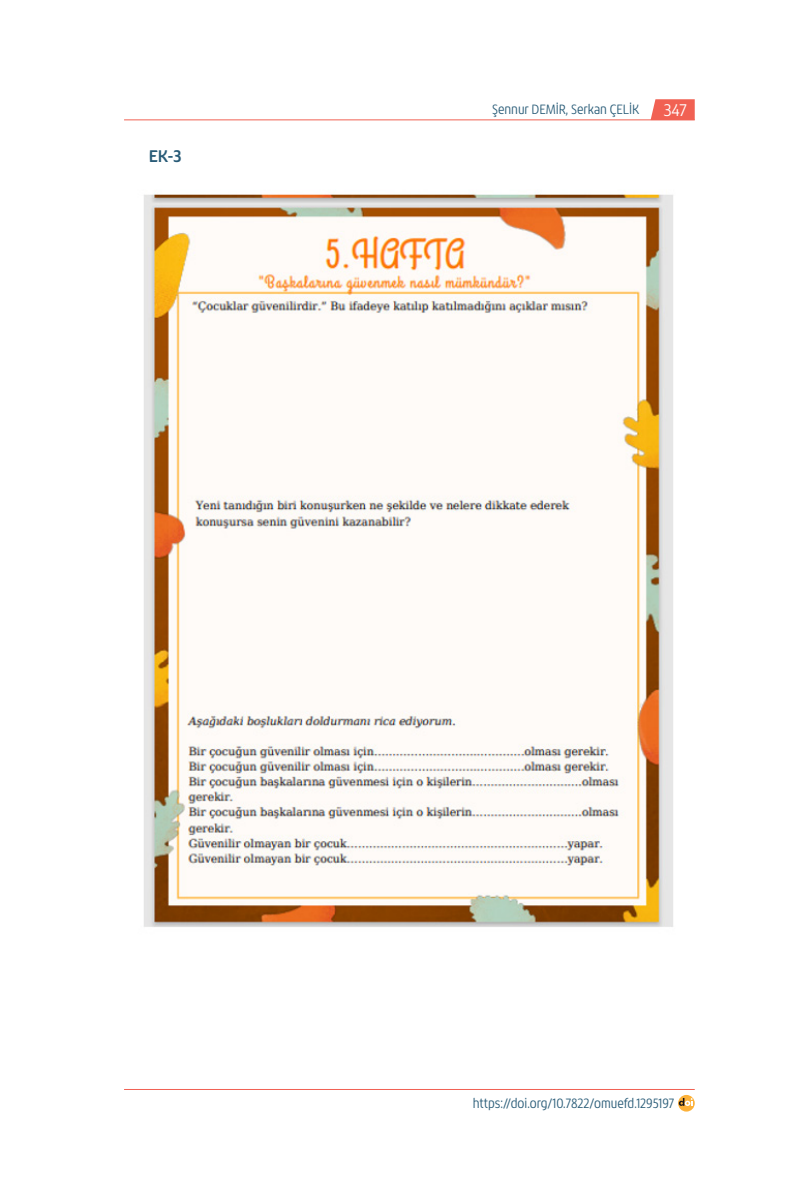
<style>
.page{position:relative;width:794px;height:1191px;background:#fff}
.page>*{position:absolute;margin:0;border:0;box-sizing:border-box;transform-origin:0 0}
.ARA_BASLIK{font:17.5px "Chypre Nor Bol";color:#285b77}
.t1{font:17.5px "Chypre Nor Boo";color:#fff}
.t2{font:14px "Chypre Con Boo";color:#285b77}
</style>
<div class="page">
<svg style="left:650px;top:99px;width:44px;height:21px"></svg>
<hr style="left:124px;top:120px;width:570px;height:1px;background:#f16153">
<hr style="left:124px;top:1089px;width:570px;height:1px;background:#f16153">
<svg style="left:678px;top:1095px;width:16px;height:16px"></svg>
<svg style="left:679px;top:1098px;width:13px;height:8px"></svg>
<img style="left:144px;top:193px;width:529px;height:734px">
<p class="ARA_BASLIK" style="left:149px;top:146px;width:34px">EK-3</p>
<p class="t2" style="left:492px;top:101px;width:149px">Şennur DEMİR, Serkan ÇELİK</p>
<p class="t1" style="left:663px;top:100px;width:25px">347</p>
<p class="t2" style="left:473px;top:1095px;width:203px">https://doi.org/10.7822/omuefd.1295197</p>
</div>
